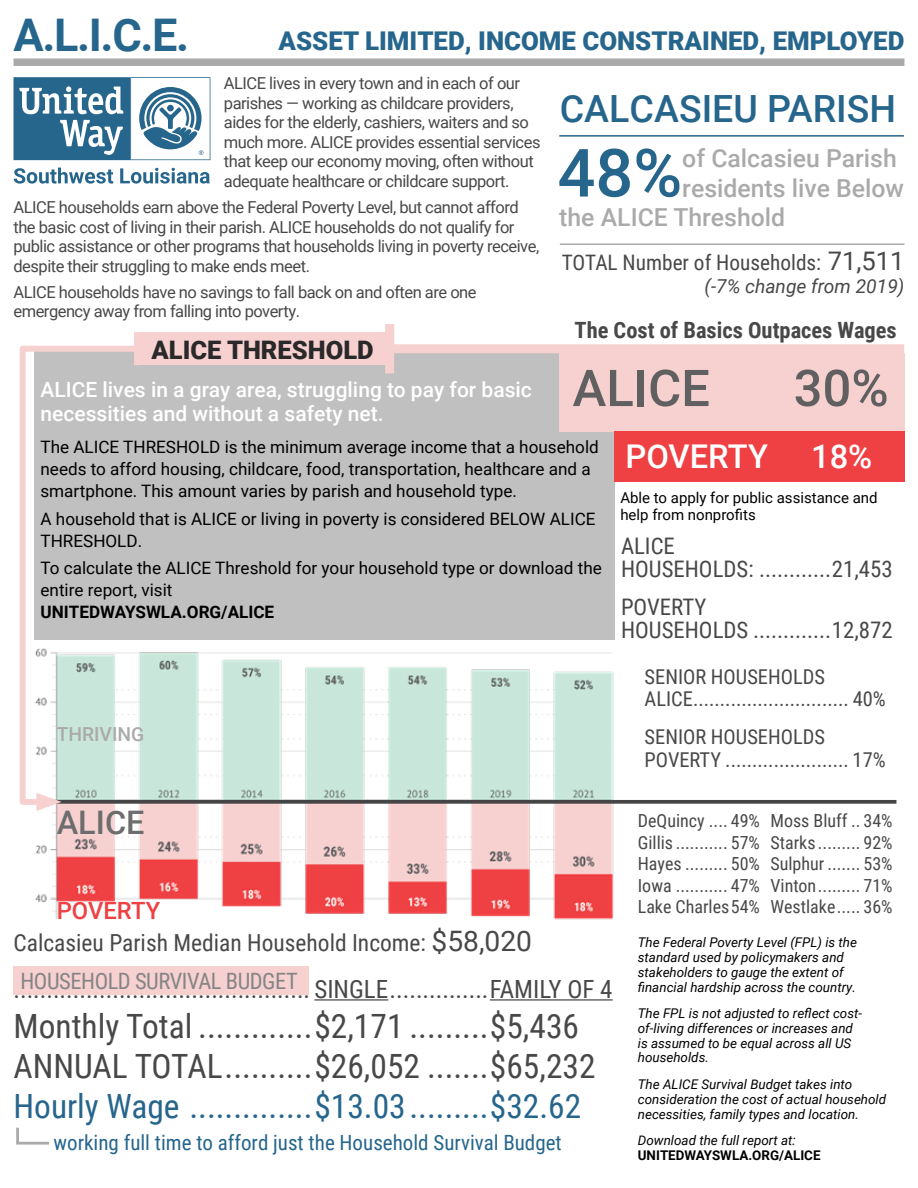
<style>
.page{position:relative;width:918px;height:1188px;background:#fff}
.page>*{position:absolute;margin:0;border:0;box-sizing:border-box;transform-origin:0 0}
.t1{font:500 66.6px "Roboto";color:#26658c}
.t2{font:500 50.85px "Roboto";color:#606060}
.t3{font:700 45px "Roboto";color:#26658c}
.t4{font:500 37.5px "Roboto";color:#26658c}
.t5{font:33.45px/40px "Roboto Condensed";color:#484848}
.t6{font:33.45px "Roboto Condensed";color:#26658c}
.t7{font:500 32.7px "Roboto";color:#fff}
.t8{font:500 32.4px "Roboto";color:#6d6d6d}
.t9{font:900 25.8px "Roboto";color:#26658c}
.t10{font:900 25.5px "Roboto";color:#292929}
.t11{font:25.05px "Roboto Condensed";color:#484848}
.t12{font:500 24.75px "Roboto";color:#aaa}
.t13{font:500 23.7px "Roboto";color:#ef4043}
.t14{font:23.55px "Roboto Condensed";color:#484848}
.t15{font:22.8px/22.8px "Roboto Condensed";color:#484848}
.t16{font:700 22.5px "Roboto Condensed";color:#484848}
.t17{font:22.5px "Roboto Condensed";letter-spacing:-.02em;color:#858585}
.t18{font:21.3px "Roboto Condensed";color:#484848}
.t19{font:500 21px/24px "Roboto";color:#fff}
.t20{font:21px "Roboto Condensed";color:#26658c}
.t21{font:20.4px/22.5px "Roboto Condensed";color:#484848}
.t22{font:500 19.35px "Roboto";color:#aaa}
.t23{font:italic 19.2px "Roboto";color:#484848}
.t24{font:18px/21.6px "Roboto Condensed";color:#484848;text-align:justify}
.t25{font:17.1px/22px "Roboto";color:#000}
.t26{font:700 17.1px "Roboto";color:#000}
.t27{font:16.5px/19.5px "Roboto";letter-spacing:-.03em;color:#484848}
.t28{font:15px/16.5px "Roboto";color:#000}
.t29{font:italic 13.35px/14.7px "Roboto";color:#000}
.t30{font:700 13.35px "Roboto";color:#000}
.s1{font-family:"Roboto";font-size:25.5px}
.s2{font-family:"Roboto";font-size:28.2px}
</style>
<div class="page">
<img style="left:35px;top:621px;width:580px;height:299px">
<div style="left:34px;top:349px;width:580px;height:290px;background:#c0c0c0"></div>
<div style="left:140px;top:332px;width:245px;height:33px;background:#f7d0d0"></div>
<div style="left:14px;top:58px;width:890px;height:8px;background:#aaa"></div>
<div style="left:559px;top:353px;width:345px;height:78px;background:#f7d0d0"></div>
<div style="left:614px;top:431px;width:290px;height:51px;background:#ef4043"></div>
<div style="left:390px;top:344px;width:510px;height:9px;background:#f7d0d0"></div>
<div style="left:385px;top:328px;width:9px;height:41px;background:#f7d0d0"></div>
<hr style="left:314px;top:999px;width:74px;height:2px;background:#484848">
<hr style="left:490px;top:999px;width:123px;height:2px;background:#484848">
<hr style="left:559px;top:135px;width:345px;height:2px;background:#26658c">
<hr style="left:560px;top:243px;width:344px;height:2px;background:#aaa">
<div style="left:14px;top:966px;width:295px;height:28px;background:#f7d0d0"></div>
<svg style="left:16px;top:1127px;width:33px;height:18px"></svg>
<svg style="left:14px;top:77px;width:196px;height:83px"></svg>
<svg style="left:14px;top:168px;width:99px;height:16px"></svg>
<svg style="left:120px;top:168px;width:90px;height:16px"></svg>
<svg style="left:143px;top:800px;width:752px;height:4px;background:#525151"></svg>
<svg style="left:19px;top:345px;width:124px;height:463px"></svg>
<div style="left:134px;top:335px;width:6px;height:27px;background:#f7d0d0"></div>
<svg style="left:36px;top:793px;width:26px;height:18px"></svg>
<h3 class="t3" style="left:14px;top:4px;width:177px">A.L.I.C.E.</h3>
<h3 class="t9" style="left:279px;top:23px;width:627px">ASSET LIMITED, INCOME CONSTRAINED, EMPLOYED</h3>
<p class="t27" style="left:224px;top:73px;width:318px">ALICE lives in every town and in each of our parishes — working as childcare providers, aides for the elderly, cashiers, waiters and so much more. ALICE provides essential services that keep our economy moving, often without adequate healthcare or childcare support.</p>
<p class="t27" style="left:13px;top:197px;width:527px">ALICE households earn above the Federal Poverty Level, but cannot afford the basic cost of living in their parish. ALICE households do not qualify for public assistance or other programs that households living in poverty receive, despite their struggling to make ends meet.</p>
<p class="t27" style="left:13px;top:282px;width:465px">ALICE households have no savings to fall back on and often are one emergency away from falling into poverty.</p>
<h3 class="t10" style="left:152px;top:332px;width:224px">ALICE THRESHOLD</h3>
<h3 class="t4" style="left:560px;top:83px;width:338px">CALCASIEU PARISH</h3>
<h1 class="t1" style="left:558px;top:126px;width:126px">48%</h1>
<h3 class="t12" style="left:682px;top:141px;width:216px">of Calcasieu Parish</h3>
<h3 class="t12" style="left:682px;top:170px;width:223px">residents live Below</h3>
<h3 class="t12" style="left:559px;top:200px;width:227px">the ALICE Threshold</h3>
<p class="t18" style="left:562px;top:248px;width:344px">TOTAL Number of Households: <span class="s1">71,511</span></p>
<p class="t23" style="left:705px;top:273px;width:201px">(-7% change from 2019)</p>
<h3 class="t16" style="left:575px;top:314px;width:324px">The Cost of Basics Outpaces Wages</h3>
<h2 class="t2" style="left:573px;top:352px;width:139px">ALICE</h2>
<h2 class="t2" style="left:794px;top:352px;width:96px">30%</h2>
<p class="t19" style="left:40px;top:377px;width:493px">ALICE lives in a gray area, struggling to pay for basic necessities and without a safety net.</p>
<p class="t25" style="left:40px;top:436px;width:560px">The ALICE THRESHOLD is the minimum average income that a household needs to afford housing, childcare, food, transportation, healthcare and a smartphone. This amount varies by parish and household type.</p>
<p class="t25" style="left:40px;top:507px;width:557px">A household that is ALICE or living in poverty is considered BELOW ALICE<br>THRESHOLD.</p>
<p class="t25" style="left:40px;top:557px;width:563px">To calculate the ALICE Threshold for your household type or download the entire report, visit</p>
<p class="t26" style="left:40px;top:600px;width:235px">UNITEDWAYSWLA.ORG/ALICE</p>
<h3 class="t7" style="left:625px;top:434px;width:144px">POVERTY</h3>
<h3 class="t7" style="left:811px;top:434px;width:63px">18%</h3>
<p class="t28" style="left:620px;top:489px;width:259px">Able to apply for public assistance and help from nonprofits</p>
<h3 class="t15" style="left:621px;top:534px;width:273px">ALICE<br>HOUSEHOLDS: ............21,453</h3>
<h3 class="t15" style="left:621px;top:595px;width:273px">POVERTY<br>HOUSEHOLDS .............12,872</h3>
<p class="t21" style="left:645px;top:665px;width:243px">SENIOR HOUSEHOLDS<br>ALICE............................. 40%</p>
<p class="t21" style="left:645px;top:725px;width:243px">SENIOR HOUSEHOLDS<br>POVERTY ....................... 17%</p>
<p class="t22" style="left:57px;top:721px;width:89px">THRIVING</p>
<h3 class="t8" style="left:57px;top:800px;width:89px">ALICE</h3>
<h3 class="t13" style="left:57px;top:894px;width:105px">POVERTY</h3>
<h3 class="t14" style="left:14px;top:927px;width:520px">Calcasieu Parish Median Household Income: <span class="s2">$58,020</span></h3>
<h3 class="t17" style="left:20px;top:966px;width:279px">HOUSEHOLD SURVIVAL BUDGET</h3>
<h3 class="t11" style="left:14px;top:972px;width:601px">............................................. SINGLE...............FAMILY OF 4</h3>
<h3 class="t5" style="left:14px;top:1005px;width:584px">Monthly Total .............$2,171 .........$5,436<br>ANNUAL TOTAL..........$26,052 .......$65,232</h3>
<h3 class="t6" style="left:14px;top:1083px;width:569px">Hourly Wage ..............$13.03.........$32.62</h3>
<p class="t20" style="left:54px;top:1127px;width:510px">working full time to afford just the Household Survival Budget</p>
<p class="t24" style="left:638px;top:809px;width:124px">DeQuincy .... 49% Gillis ........... 57% Hayes ......... 50% Iowa ........... 47% Lake Charles54%</p>
<p class="t24" style="left:770px;top:809px;width:124px">Moss Bluff .. 34% Starks ......... 92% Sulphur ....... 53% Vinton......... 71% Westlake..... 36%</p>
<p class="t29" style="left:638px;top:935px;width:221px">The Federal Poverty Level (FPL) is the standard used by policymakers and stakeholders to gauge the extent of financial hardship across the country.</p>
<p class="t29" style="left:638px;top:1006px;width:226px">The FPL is not adjusted to reflect cost&shy;of-living differences or increases and is assumed to be equal across all US households.</p>
<p class="t29" style="left:638px;top:1077px;width:250px">The ALICE Survival Budget takes into consideration the cost of actual household necessities, family types and location.</p>
<p class="t29" style="left:638px;top:1133px;width:159px">Download the full report at:</p>
<p class="t30" style="left:638px;top:1146px;width:184px">UNITEDWAYSWLA.ORG/ALICE</p>
</div>
